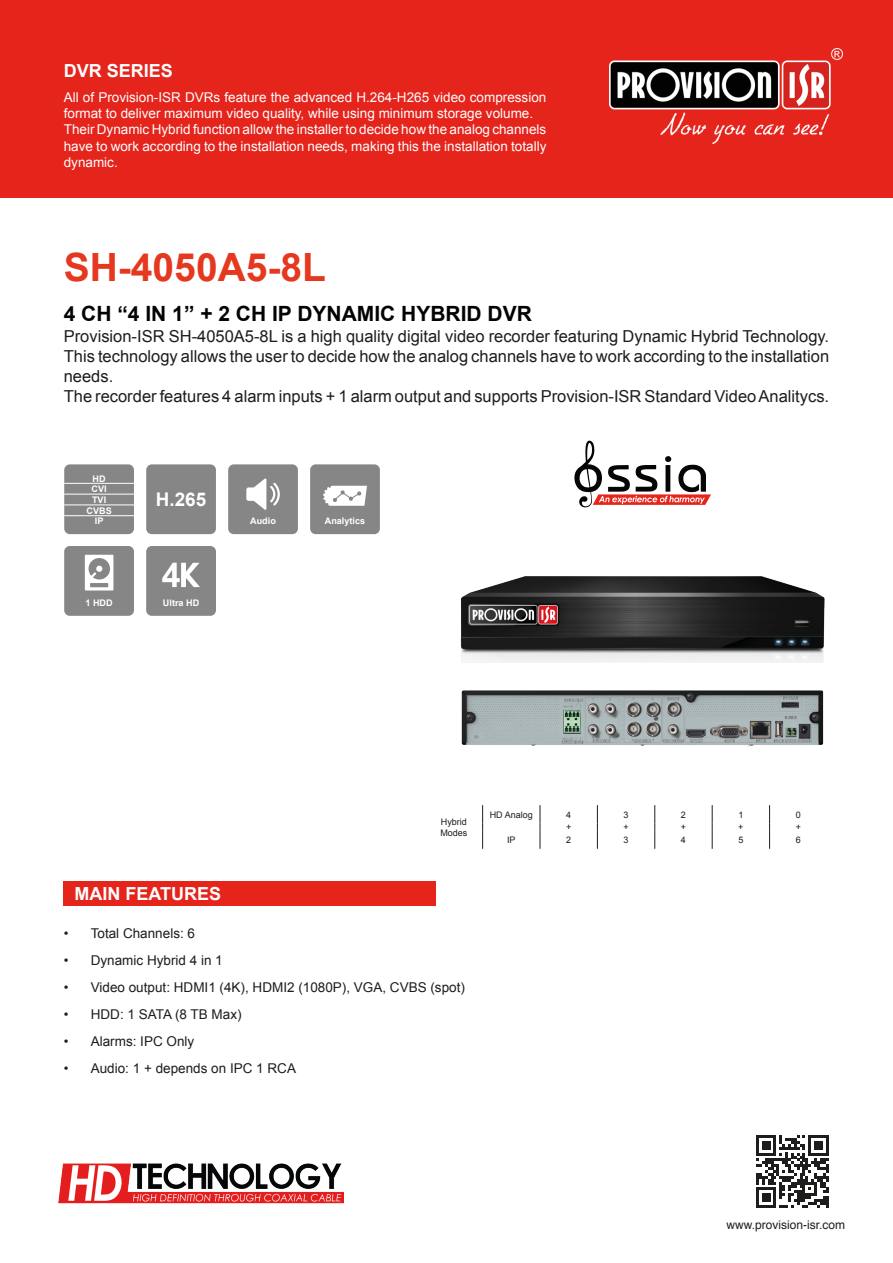
<style>
.page{position:relative;width:893px;height:1263px;background:#fff}
.page>*{position:absolute;margin:0;border:0;box-sizing:border-box;transform-origin:0 0}
.t1{font:700 39px "Arial";color:#e6371f}
.t2{font:700 21px "Arial";color:#020304}
.t3{font:700 18.9px "Arial";color:#fff}
.t4{font:700 18px "Arial";color:#fff}
.t5{font:16.5px/19.8px "Arial";color:#1d1d1b}
.t6{font:13.5px/16.2px "Arial";color:#fff}
.t7{font:13.5px "Arial";color:#1d1d1b}
.t8{font:12px "Helvetica";color:#1d1d1b}
.t9{font:700 9.15px "Arial";color:#fff}
.t10{font:9px/10.8px "Arial";color:#1d1d1b}
.t11{font:700 9px/10.6px "Arial";color:#fff;text-align:center}
</style>
<div class="page">
<div style="left:0;top:0;width:893px;height:198px;background:#e5241c"></div>
<img style="left:610px;top:49px;width:232px;height:95px">
<svg style="left:756px;top:1135px;width:72px;height:73px"></svg>
<img style="left:58px;top:1163px;width:286px;height:41px">
<div style="left:64px;top:882px;width:372px;height:24px;background:#e5241c"></div>
<img style="left:461px;top:662px;width:363px;height:85px">
<svg style="left:574px;top:441px;width:137px;height:67px"></svg>
<img style="left:460px;top:577px;width:365px;height:85px">
<div style="left:64px;top:464px;width:70px;height:70px;background:#868687;border-radius:6px"></div>
<hr style="left:64px;top:483px;width:70px;height:1px;background:#fff">
<hr style="left:64px;top:494px;width:70px;height:1px;background:#fff">
<hr style="left:64px;top:505px;width:70px;height:1px;background:#fff">
<hr style="left:64px;top:515px;width:70px;height:1px;background:#fff">
<div style="left:64px;top:546px;width:70px;height:70px;background:#868687;border-radius:6px"></div>
<svg style="left:85px;top:555px;width:28px;height:35px"></svg>
<div style="left:146px;top:464px;width:70px;height:70px;background:#868687;border-radius:6px"></div>
<div style="left:146px;top:546px;width:70px;height:70px;background:#868687;border-radius:6px"></div>
<svg style="left:162px;top:563px;width:38px;height:24px"></svg>
<div style="left:228px;top:464px;width:70px;height:70px;background:#868687;border-radius:6px"></div>
<svg style="left:246px;top:478px;width:34px;height:32px"></svg>
<div style="left:310px;top:464px;width:70px;height:70px;background:#868687;border-radius:6px"></div>
<svg style="left:323px;top:486px;width:44px;height:20px"></svg>
<svg style="left:540px;top:805px;width:1px;height:44px"></svg>
<svg style="left:597px;top:805px;width:1px;height:44px"></svg>
<svg style="left:654px;top:805px;width:1px;height:44px"></svg>
<svg style="left:712px;top:805px;width:1px;height:44px"></svg>
<svg style="left:769px;top:805px;width:1px;height:44px"></svg>
<svg style="left:482px;top:805px;width:1px;height:44px"></svg>
<h3 class="t4" style="left:64px;top:61px;width:111px">DVR SERIES</h3>
<p class="t6" style="left:64px;top:89px;width:484px">All of Provision-ISR DVRs feature the advanced H.264-H265 video compression format to deliver maximum video quality, while using minimum storage volume.<br>Their Dynamic Hybrid function allow the installer to decide how the analog channels have to work according to the installation needs, making this the installation totally dynamic.</p>
<h1 class="t1" style="left:64px;top:246px;width:264px">SH-4050A5-8L</h1>
<h2 class="t2" style="left:64px;top:302px;width:470px">4 CH “4 IN 1” + 2 CH IP DYNAMIC HYBRID DVR</h2>
<p class="t5" style="left:64px;top:327px;width:767px">Provision-ISR SH-4050A5-8L is a high quality digital video recorder featuring Dynamic Hybrid Technology.<br>This technology allows the user to decide how the analog channels have to work according to the installation needs.<br>The recorder features 4 alarm inputs + 1 alarm output and supports Provision-ISR Standard Video Analitycs.</p>
<p class="t11" style="left:87px;top:473px;width:27px">HD<br>CVI<br>TVI<br>CVBS<br>IP</p>
<p class="t9" style="left:85px;top:598px;width:29px">1 HDD</p>
<h3 class="t3" style="left:156px;top:489px;width:52px">H.265</h3>
<p class="t9" style="left:163px;top:598px;width:38px">Ultra HD</p>
<p class="t11" style="left:250px;top:516px;width:27px">Audio</p>
<p class="t9" style="left:325px;top:516px;width:42px">Analytics</p>
<p class="t10" style="left:440px;top:816px;width:29px">Hybrid<br>Modes</p>
<h3 class="t4" style="left:74px;top:884px;width:148px">MAIN FEATURES</h3>
<p class="t7" style="left:64px;top:926px;width:133px">• Total Channels: 6</p>
<p class="t7" style="left:64px;top:953px;width:161px">• Dynamic Hybrid 4 in 1</p>
<p class="t7" style="left:64px;top:980px;width:403px">• Video output: HDMI1 (4K), HDMI2 (1080P), VGA, CVBS (spot)</p>
<p class="t7" style="left:64px;top:1007px;width:179px">• HDD: 1 SATA (8 TB Max)</p>
<p class="t7" style="left:64px;top:1034px;width:132px">• Alarms: IPC Only</p>
<p class="t7" style="left:64px;top:1061px;width:234px">• Audio: 1 + depends on IPC 1 RCA</p>
<p class="t10" style="left:490px;top:809px;width:45px">HD Analog</p>
<p class="t10" style="left:566px;top:809px;width:7px">4</p>
<p class="t10" style="left:624px;top:809px;width:7px">3</p>
<p class="t10" style="left:681px;top:809px;width:7px">2</p>
<p class="t10" style="left:738px;top:809px;width:7px">1</p>
<p class="t10" style="left:796px;top:809px;width:7px">0</p>
<p class="t10" style="left:566px;top:822px;width:7px">+</p>
<p class="t10" style="left:623px;top:822px;width:7px">+</p>
<p class="t10" style="left:681px;top:822px;width:7px">+</p>
<p class="t10" style="left:738px;top:822px;width:7px">+</p>
<p class="t10" style="left:796px;top:822px;width:7px">+</p>
<p class="t10" style="left:507px;top:834px;width:10px">IP</p>
<p class="t10" style="left:566px;top:834px;width:7px">2</p>
<p class="t10" style="left:624px;top:834px;width:7px">3</p>
<p class="t10" style="left:681px;top:834px;width:7px">4</p>
<p class="t10" style="left:738px;top:834px;width:7px">5</p>
<p class="t10" style="left:796px;top:834px;width:7px">6</p>
<p class="t8" style="left:727px;top:1220px;width:120px">www.provision-isr.com</p>
</div>
